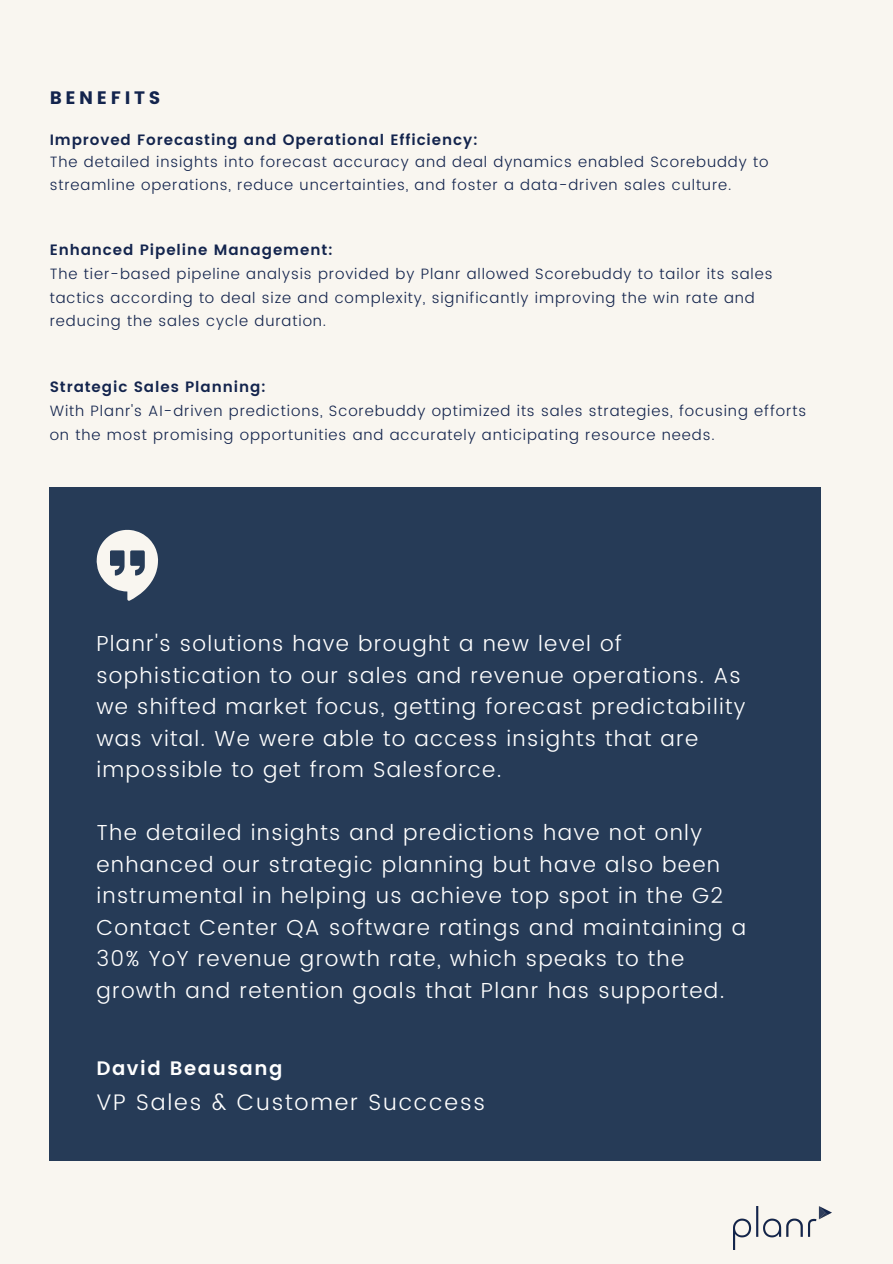
<style>
.page{position:relative;width:893px;height:1264px;background:#fff}
.page>*{position:absolute;margin:0;border:0;box-sizing:border-box;transform-origin:0 0}
.t1{font:300 22.5px "Poppins";letter-spacing:.08em;color:#fff}
.t2{font:300 21.75px/31.5px "Poppins";letter-spacing:.06em;color:#fff}
.t3{font:600 19.5px "Poppins";letter-spacing:.08em;color:#fff}
.t4{font:18px "Poppins";letter-spacing:.2em;color:#13244d}
.t5{font:300 15px/23.7px "Poppins";letter-spacing:.06em;color:#13244d}
.t6{font:600 15px "Poppins";letter-spacing:.06em;color:#13244d}
</style>
<div class="page">
<div style="left:0;top:0;width:892px;height:1263px;background:#f9f6f0"></div>
<div style="left:50px;top:487px;width:770px;height:673px;background:#263b57"></div>
<svg style="left:96px;top:530px;width:62px;height:70px"></svg>
<img style="left:733px;top:1206px;width:98px;height:43px">
<p class="t4" style="left:50px;top:87px;width:112px">BENEFITS</p>
<p class="t6" style="left:50px;top:131px;width:429px">Improved Forecasting and Operational Efficiency:</p>
<p class="t5" style="left:50px;top:151px;width:720px;line-height:22.5px">The detailed insights into forecast accuracy and deal dynamics enabled Scorebuddy to streamline operations, reduce uncertainties, and foster a data-driven sales culture.</p>
<h1 class="t6" style="left:50px;top:241px;width:284px">Enhanced Pipeline Management:</h1>
<p class="t5" style="left:50px;top:262px;width:724px">The tier-based pipeline analysis provided by Planr allowed Scorebuddy to tailor its sales tactics according to deal size and complexity, significantly improving the win rate and reducing the sales cycle duration.</p>
<h3 class="t6" style="left:50px;top:378px;width:218px">Strategic Sales Planning:</h3>
<h1 class="t5" style="left:50px;top:399px;width:757px">With Planr's AI-driven predictions, Scorebuddy optimized its sales strategies, focusing efforts on the most promising opportunities and accurately anticipating resource needs.</h1>
<h2 class="t2" style="left:96px;top:628px;width:650px">Planr's solutions have brought a new level of sophistication to our sales and revenue operations. As we shifted market focus, getting forecast predictability was vital. We were able to access insights that are impossible to get from Salesforce.</h2>
<p class="t2" style="left:96px;top:817px;width:651px">The detailed insights and predictions have not only enhanced our strategic planning but have also been instrumental in helping us achieve top spot in the G2<br>Contact Center QA software ratings and maintaining a 30% YoY revenue growth rate, which speaks to the growth and retention goals that Planr has supported.</p>
<p class="t3" style="left:96px;top:1057px;width:188px">David Beausang</p>
<p class="t1" style="left:96px;top:1089px;width:390px">VP Sales &amp; Customer Succcess</p>
</div>
